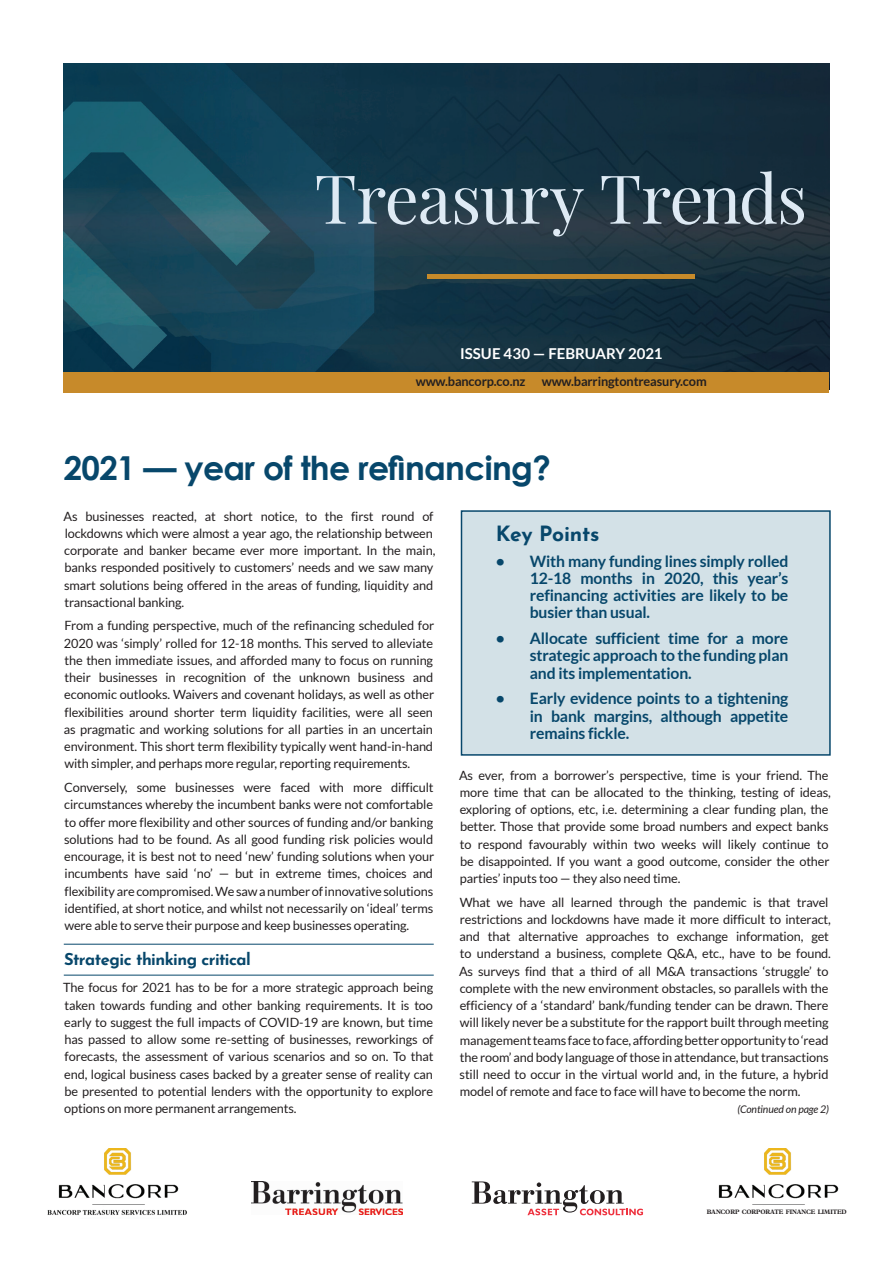
<style>
.page{position:relative;width:893px;height:1263px;background:#fff}
.page>*{position:absolute;margin:0;border:0;box-sizing:border-box;transform-origin:0 0}
.t1{font:67.5px "Playfair Display";letter-spacing:-.015em;color:#deeaf4}
.t2{font:700 33px "Century Gothic";letter-spacing:-.02em;color:#07476b}
.t3{font:700 21px "Josefin Sans";letter-spacing:-.01em;color:#07476b}
.t4{font:700 16.5px "Josefin Sans";letter-spacing:-.03em;color:#07476b}
.t5{font:700 15.75px/17.2px "Lato";letter-spacing:-.01em;color:#07476b;text-align:justify}
.t6{font:700 15px "Lato";color:#fff}
.t7{font:12.75px/17.2px "Lato";letter-spacing:-.01em;color:#231f20}
.t8{font:700 12.75px "Lato";letter-spacing:-.01em;color:#231f20}
.t9{font:italic 10.5px "Lato";letter-spacing:-.01em;color:#231f20}
.t10{font:700 6.45px "Plantin Std";letter-spacing:-.01em;color:#231f20;scale:.93 1}
</style>
<div class="page">
<hr style="left:64px;top:944px;width:370px;height:1px;background:#07476b">
<hr style="left:64px;top:975px;width:370px;height:1px;background:#07476b">
<img style="left:47px;top:1148px;width:140px;height:67px">
<img style="left:252px;top:1181px;width:150px;height:34px">
<svg style="left:472px;top:1181px;width:171px;height:34px"></svg>
<img style="left:718px;top:1148px;width:121px;height:57px">
<img style="left:64px;top:64px;width:765px;height:308px">
<div style="left:64px;top:372px;width:765px;height:21px;background:#c78a2a"></div>
<hr style="left:427px;top:275px;width:268px;height:4px;background:#c78a2a">
<div style="left:461px;top:510px;width:370px;height:246px;background:#d3e1e7;border:2px solid #07476b"></div>
<h1 class="t1" style="left:315px;top:146px;width:494px">Treasury Trends</h1>
<p class="t6" style="left:460px;top:345px;width:204px">issue 430 — FEBRUARY 2021</p>
<p class="t8" style="left:416px;top:374px;width:111px">www.bancorp.co.nz</p>
<p class="t8" style="left:542px;top:374px;width:167px">www.barringtontreasury.com</p>
<h2 class="t2" style="left:64px;top:443px;width:489px">2021 — year of the refinancing?</h2>
<h3 class="t3" style="left:496px;top:515px;width:105px">Key Points</h3>
<p class="t5" style="left:530px;top:552px;width:260px;text-indent:-34px">• With many funding lines simply rolled 12-18 months in 2020, this year’s refinancing activities are likely to be busier than usual.</p>
<p class="t5" style="left:530px;top:630px;width:260px;text-indent:-34px">• Allocate sufficient time for a more strategic approach to the funding plan and its implementation.</p>
<p class="t5" style="left:530px;top:690px;width:260px;text-indent:-34px">• Early evidence points to a tightening in bank margins, although appetite remains fickle.</p>
<p class="t7" style="left:64px;top:507px;width:373px">As businesses reacted, at short notice, to the first round of lockdowns which were almost a year ago, the relationship between corporate and banker became ever more important. In the main, banks responded positively to customers’ needs and we saw many smart solutions being offered in the areas of funding, liquidity and transactional banking.</p>
<p class="t7" style="left:64px;top:617px;width:372px;text-align:justify">From a funding perspective, much of the refinancing scheduled for 2020 was ‘simply’ rolled for 12-18 months. This served to alleviate the then immediate issues, and afforded many to focus on running their businesses in recognition of the unknown business and economic outlooks. Waivers and covenant holidays, as well as other flexibilities around shorter term liquidity facilities, were all seen as pragmatic and working solutions for all parties in an uncertain environment. This short term flexibility typically went hand-in-hand with simpler, and perhaps more regular, reporting requirements.</p>
<p class="t7" style="left:64px;top:779px;width:371px;text-align:justify">Conversely, some businesses were faced with more difficult circumstances whereby the incumbent banks were not comfortable to offer more flexibility and other sources of funding and/or banking solutions had to be found. As all good funding risk policies would encourage, it is best not to need ‘new’ funding solutions when your incumbents have said ‘no’ — but in extreme times, choices and flexibility are compromised. We saw a number of innovative solutions identified, at short notice, and whilst not necessarily on ‘ideal’ terms were able to serve their purpose and keep businesses operating.</p>
<p class="t4" style="left:64px;top:944px;width:188px">Strategic thinking critical</p>
<p class="t7" style="left:63px;top:979px;width:372px;text-align:justify">The focus for 2021 has to be for a more strategic approach being taken towards funding and other banking requirements. It is too early to suggest the full impacts of COVID-19 are known, but time has passed to allow some re-setting of businesses, reworkings of forecasts, the assessment of various scenarios and so on. To that end, logical business cases backed by a greater sense of reality can be presented to potential lenders with the opportunity to explore options on more permanent arrangements.</p>
<p class="t7" style="left:459px;top:766px;width:373px">As ever, from a borrower’s perspective, time is your friend. The more time that can be allocated to the thinking, testing of ideas, exploring of options, etc, i.e. determining a clear funding plan, the better. Those that provide some broad numbers and expect banks to respond favourably within two weeks will likely continue to be disappointed. If you want a good outcome, consider the other parties’ inputs too — they also need time.</p>
<p class="t7" style="left:459px;top:893px;width:373px">What we have all learned through the pandemic is that travel restrictions and lockdowns have made it more difficult to interact, and that alternative approaches to exchange information, get to understand a business, complete Q&amp;A, etc., have to be found.<br>As surveys find that a third of all M&amp;A transactions ‘struggle’ to complete with the new environment obstacles, so parallels with the efficiency of a ‘standard’ bank/funding tender can be drawn. There will likely never be a substitute for the rapport built through meeting management teams face to face, affording better opportunity to ‘read the room’ and body language of those in attendance, but transactions still need to occur in the virtual world and, in the future, a hybrid model of remote and face to face will have to become the norm.</p>
<p class="t9" style="left:737px;top:1103px;width:93px">(Continued on page 2)</p>
<p class="t10" style="left:707px;top:1208px;width:152px">BANCORP CORPORATE FINANCE LIMITED</p>
</div>
